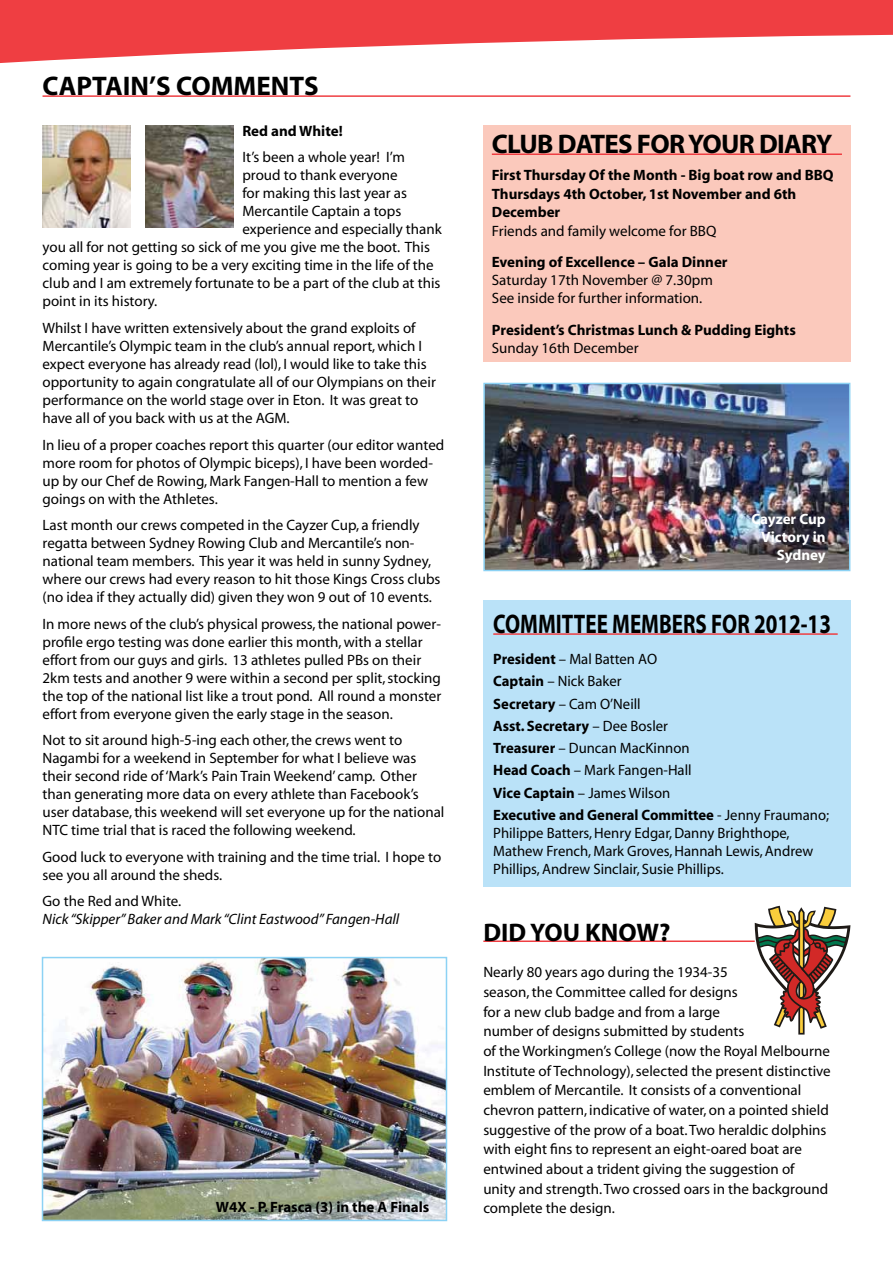
<style>
.page{position:relative;width:893px;height:1263px;background:#fff}
.page>*{position:absolute;margin:0;border:0;box-sizing:border-box;transform-origin:0 0}
.t1{font:700 27px "Myriad";color:#000;scale:.78 1}
.t2{font:700 27px "Myriad";letter-spacing:-.025em;color:#000}
.t3{font:700 27px "Myriad";color:#000}
.t4{font:700 25.5px "Myriad";color:#000}
.t5{font:15px/18px "Myriad";color:#000}
.t6{font:700 15px/18.3px "Myriad";color:#000}
.t7{font:italic 15px "Myriad";color:#000}
.t8{font:700 15px/18px "Myriad";color:#fff;text-align:right}
.s1{font-weight:700}
</style>
<div class="page">
<img style="left:45px;top:960px;width:399px;height:258px">
<div style="left:42px;top:957px;width:405px;height:264px;border:2px solid #8cd2f4"></div>
<div style="left:483px;top:600px;width:367px;height:287px;background:#bae2f8"></div>
<svg style="left:0;top:0;width:893px;height:63px;fill:#ef3e42"></svg>
<img style="left:43px;top:125px;width:87px;height:102px">
<img style="left:146px;top:125px;width:88px;height:102px">
<hr style="left:483px;top:940px;width:272px;height:2px;background:#ef3e42">
<svg style="left:755px;top:906px;width:95px;height:128px"></svg>
<hr style="left:493px;top:633px;width:345px;height:2px;background:#ef3e42">
<div style="left:483px;top:125px;width:367px;height:236px;background:#fbc9bc"></div>
<hr style="left:492px;top:153px;width:350px;height:2px;background:#ef3e42">
<hr style="left:43px;top:95px;width:807px;height:2px;background:#ef3e42">
<img style="left:486px;top:386px;width:361px;height:182px">
<div style="left:483px;top:383px;width:367px;height:188px;border:2px solid #8cd2f4"></div>
<h1 class="t3" style="left:43px;top:72px;width:278px">CAPTAIN’S COMMENTS</h1>
<p class="t6" style="left:242px;top:122px;width:102px">Red and White!</p>
<p class="t5" style="left:242px;top:149px;width:164px">It’s been a whole year! I’m</p>
<p class="t5" style="left:242px;top:167px;width:157px">proud to thank everyone</p>
<p class="t5" style="left:242px;top:185px;width:166px">for making this last year as</p>
<p class="t5" style="left:242px;top:203px;width:160px">Mercantile Captain a tops</p>
<p class="t5" style="left:242px;top:221px;width:201px">experience and especially thank</p>
<p class="t5" style="left:43px;top:239px;width:389px">you all for not getting so sick of me you give me the boot. This</p>
<p class="t5" style="left:43px;top:257px;width:393px">coming year is going to be a very exciting time in the life of the</p>
<p class="t5" style="left:43px;top:275px;width:399px">club and I am extremely fortunate to be a part of the club at this</p>
<p class="t5" style="left:43px;top:293px;width:116px">point in its history.</p>
<p class="t5" style="left:43px;top:320px;width:395px">Whilst I have written extensively about the grand exploits of Mercantile’s Olympic team in the club’s annual report, which I expect everyone has already read (lol), I would like to take this opportunity to again congratulate all of our Olympians on their performance on the world stage over in Eton. It was great to have all of you back with us at the AGM.</p>
<p class="t5" style="left:43px;top:436px;width:403px">In lieu of a proper coaches report this quarter (our editor wanted more room for photos of Olympic biceps), I have been worded&shy;up by our Chef de Rowing, Mark Fangen-Hall to mention a few goings on with the Athletes.</p>
<p class="t5" style="left:43px;top:517px;width:399px">Last month our crews competed in the Cayzer Cup, a friendly regatta between Sydney Rowing Club and Mercantile’s non&shy;national team members. This year it was held in sunny Sydney, where our crews had every reason to hit those Kings Cross clubs (no idea if they actually did) given they won 9 out of 10 events.</p>
<p class="t5" style="left:43px;top:615px;width:400px">In more news of the club’s physical prowess, the national power&shy;profile ergo testing was done earlier this month, with a stellar effort from our guys and girls. 13 athletes pulled PBs on their 2km tests and another 9 were within a second per split, stocking the top of the national list like a trout pond. All round a monster effort from everyone given the early stage in the season.</p>
<p class="t5" style="left:43px;top:732px;width:403px">Not to sit around high-5-ing each other, the crews went to Nagambi for a weekend in September for what I believe was their second ride of ‘Mark’s Pain Train Weekend’ camp. Other than generating more data on every athlete than Facebook’s user database, this weekend will set everyone up for the national NTC time trial that is raced the following weekend.</p>
<p class="t5" style="left:43px;top:848px;width:400px">Good luck to everyone with training and the time trial. I hope to see you all around the sheds.</p>
<p class="t5" style="left:43px;top:893px;width:140px">Go the Red and White.</p>
<p class="t7" style="left:43px;top:912px;width:358px">Nick “Skipper” Baker and Mark “Clint Eastwood” Fangen-Hall</p>
<p class="t6" style="left:216px;top:1198px;width:215px">W4X - P. Frasca (3) in the A Finals</p>
<h1 class="t2" style="left:492px;top:131px;width:342px">CLUB DATES FOR YOUR DIARY</h1>
<p class="t6" style="left:492px;top:167px;width:343px">First Thursday Of the Month - Big boat row and BBQ<br>Thursdays 4th October, 1st November and 6th<br>December</p>
<p class="t5" style="left:492px;top:222px;width:226px">Friends and family welcome for BBQ</p>
<p class="t6" style="left:492px;top:253px;width:237px">Evening of Excellence – Gala Dinner</p>
<p class="t5" style="left:492px;top:271px;width:222px">Saturday 17th November @ 7.30pm<br>See inside for further information.</p>
<p class="t6" style="left:492px;top:321px;width:306px">President’s Christmas Lunch &amp; Pudding Eights</p>
<p class="t5" style="left:492px;top:340px;width:148px">Sunday 16th December</p>
<p class="t8" style="left:751px;top:510px;width:76px">Cayzer Cup<br>Victory in<br>Sydney</p>
<h1 class="t1" style="left:493px;top:610px;width:434px">COMMITTEE MEMBERS FOR 2012-13</h1>
<p class="t5" style="left:493px;top:649px;width:337px;line-height:22.2px"><span class="s1">President</span> – Mal Batten AO<br><span class="s1">Captain</span> – Nick Baker<br><span class="s1">Secretary</span> – Cam O’Neill<br><span class="s1">Asst. Secretary</span> – Dee Bosler<br><span class="s1">Treasurer</span> – Duncan MacKinnon<br><span class="s1">Head Coach</span> – Mark Fangen-Hall<br><span class="s1">Vice Captain</span> – James Wilson<br><span class="s1">Executive and General Committee</span> - Jenny Fraumano;</p>
<p class="t5" style="left:493px;top:824px;width:321px">Philippe Batters, Henry Edgar, Danny Brighthope,<br>Mathew French, Mark Groves, Hannah Lewis, Andrew<br>Phillips, Andrew Sinclair, Susie Phillips.</p>
<h2 class="t4" style="left:483px;top:919px;width:189px">DID YOU KNOW?</h2>
<p class="t5" style="left:483px;top:963px;width:349px;line-height:19.6px">Nearly 80 years ago during the 1934-35<br>season, the Committee called for designs<br>for a new club badge and from a large<br>number of designs submitted by students<br>of the Workingmen’s College (now the Royal Melbourne Institute of Technology), selected the present distinctive emblem of Mercantile. It consists of a conventional chevron pattern, indicative of water, on a pointed shield suggestive of the prow of a boat. Two heraldic dolphins with eight fins to represent an eight-oared boat are entwined about a trident giving the suggestion of<br>unity and strength. Two crossed oars in the background complete the design.</p>
</div>
